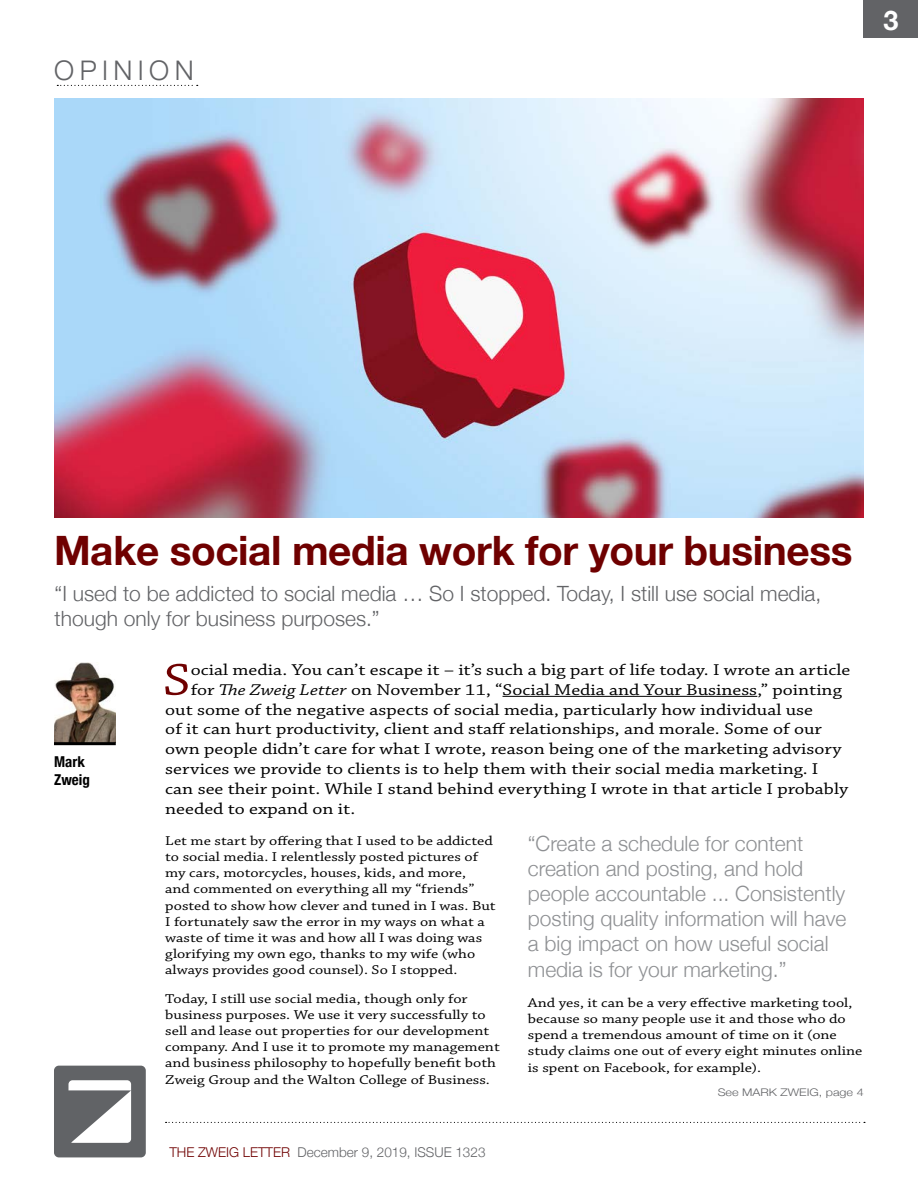
<style>
.page{position:relative;width:918px;height:1188px;background:#fff}
.page>*{position:absolute;margin:0;border:0;box-sizing:border-box;transform-origin:0 0}
.colum_lede{font:46.95px "Chaparral Pro";color:#6f0000;scale:1.2 1}
._1__Headline{font:700 40.5px "Helvetica Neue";letter-spacing:-.01em;color:#6f0000}
.Page_Topper{font:300 27px "Helvetica Neue";letter-spacing:.2em;color:#626366}
.t1{font:700 27px "Helvetica Neue";color:#fff}
._7__Pullquote{font:300 21px/25.2px "Helvetica Neue";color:#8e9093}
._2__Deck{font:300 21px/25.2px "Helvetica Neue";color:#626366}
.colum_lede-2{font:16.5px "Chaparral Pro";color:#000;scale:1.2 1}
.t2{font:700 condensed 15px/18px "Helvetica Neue";color:#000}
._5__Column{font:13.5px/16.2px "Chaparral Pro";color:#000;scale:1.2 1}
.t3{font:300 13.5px "Helvetica Neue";color:#626366}
._9__Credits{font:300 10.5px "Helvetica Neue";color:#626366;scale:1.2 1}
.s1{font-style:italic}
.s2{color:#6f0000}
</style>
<div class="page">
<div style="left:864px;top:0;width:54px;height:38px;background:#626366"></div>
<svg style="left:166px;top:1122px;width:699px;height:1px"></svg>
<svg style="left:54px;top:1066px;width:92px;height:91px"></svg>
<hr style="left:503px;top:696px;width:254px;height:1px;background:#000">
<svg style="left:57px;top:85px;width:141px;height:1px"></svg>
<img style="left:54px;top:663px;width:62px;height:79px">
<hr style="left:54px;top:742px;width:62px;height:3px;background:#000">
<img style="left:55px;top:99px;width:808px;height:419px">
<p class="Page_Topper" style="left:54px;top:48px;width:141px">OPINION</p>
<h3 class="t1" style="left:883px;top:-1px;width:17px">3</h3>
<p class="_1__Headline" style="left:54px;top:518px;width:800px">Make social media work for your business</p>
<p class="_2__Deck" style="left:55px;top:579px;width:768px">“I used to be addicted to social media … So I stopped. Today, I still use social media, though only for business purposes.”</p>
<p class="t2" style="left:54px;top:751px;width:37px">Mark<br>Zweig</p>
<p class="colum_lede" style="left:163px;top:654px;width:25px">S</p>
<p class="colum_lede-2" style="left:191px;top:661px;width:551px">ocial media. You can’t escape it – it’s such a big part of life today. I wrote an article</p>
<p class="colum_lede-2" style="left:191px;top:680px;width:544px">for <span class="s1">The Zweig Letter</span> on November 11, “Social Media and Your Business,” pointing</p>
<p class="colum_lede-2" style="left:165px;top:700px;width:541px">out some of the negative aspects of social media, particularly how individual use</p>
<p class="colum_lede-2" style="left:165px;top:720px;width:549px">of it can hurt productivity, client and staff relationships, and morale. Some of our</p>
<p class="colum_lede-2" style="left:165px;top:740px;width:565px">own people didn’t care for what I wrote, reason being one of the marketing advisory</p>
<p class="colum_lede-2" style="left:165px;top:760px;width:546px">services we provide to clients is to help them with their social media marketing. I</p>
<p class="colum_lede-2" style="left:165px;top:779px;width:571px">can see their point. While I stand behind everything I wrote in that article I probably</p>
<p class="colum_lede-2" style="left:165px;top:799px;width:160px">needed to expand on it.</p>
<p class="_7__Pullquote" style="left:528px;top:829px;width:320px">“Create a schedule for content creation and posting, and hold people accountable ... Consistently posting quality information will have a big impact on how useful social media is for your marketing.”</p>
<p class="_5__Column" style="left:165px;top:833px;width:277px">Let me start by offering that I used to be addicted to social media. I relentlessly posted pictures of my cars, motorcycles, houses, kids, and more,<br>and commented on everything all my “friends” posted to show how clever and tuned in I was. But I fortunately saw the error in my ways on what a waste of time it was and how all I was doing was glorifying my own ego, thanks to my wife (who always provides good counsel). So I stopped.</p>
<p class="_5__Column" style="left:165px;top:991px;width:280px">Today, I still use social media, though only for business purposes. We use it very successfully to sell and lease out properties for our development company. And I use it to promote my management and business philosophy to hopefully benefit both Zweig Group and the Walton College of Business.</p>
<p class="_5__Column" style="left:528px;top:995px;width:280px">And yes, it can be a very effective marketing tool, because so many people use it and those who do spend a tremendous amount of time on it (one study claims one out of every eight minutes online is spent on Facebook, for example).</p>
<p class="_9__Credits" style="left:718px;top:1084px;width:123px">See MARK ZWEIG, page 4</p>
<p class="t3" style="left:169px;top:1142px;width:318px"><span class="s2">THE ZWEIG LETTER</span> December 9, 2019, ISSUE 1323</p>
</div>
